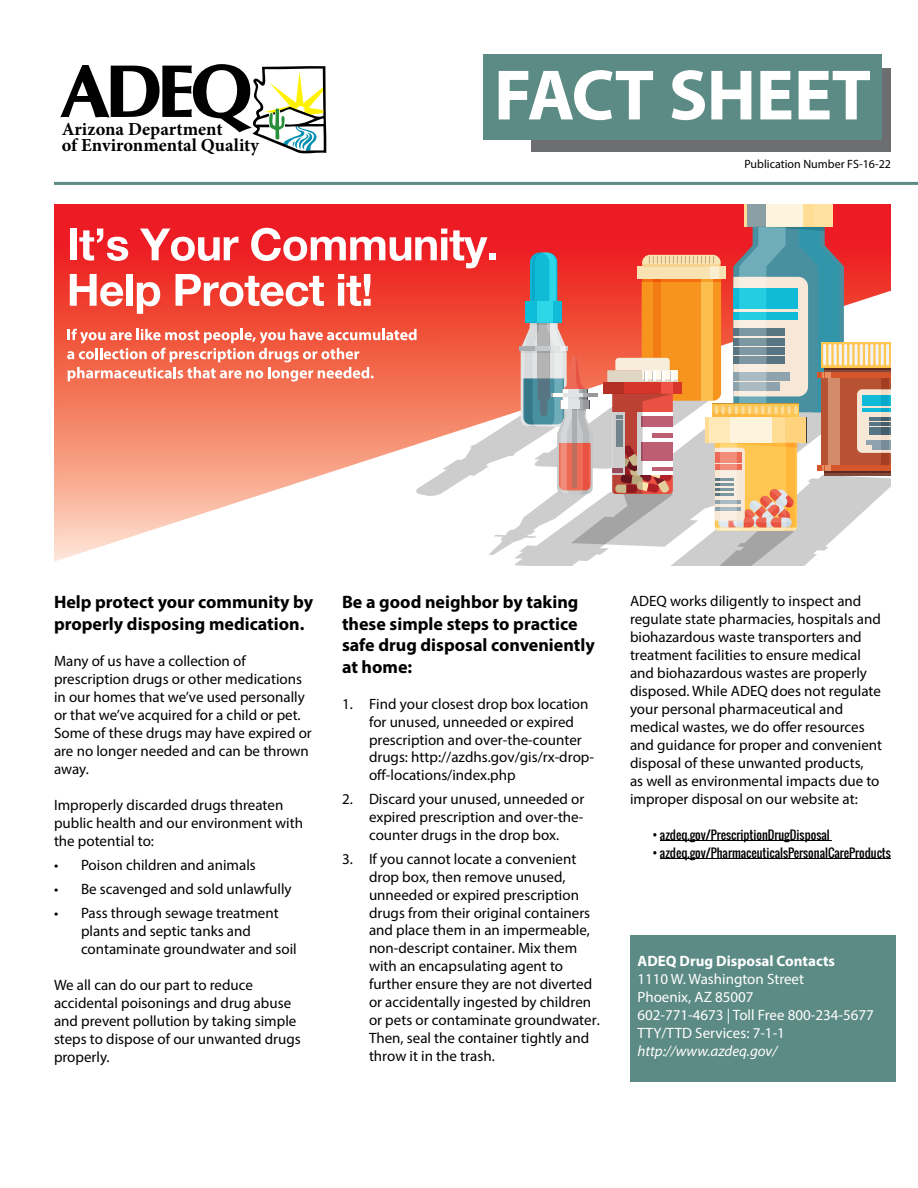
<style>
.page{position:relative;width:918px;height:1188px;background:#fff}
.page>*{position:absolute;margin:0;border:0;box-sizing:border-box;transform-origin:0 0}
.t1{font:700 72px "Myriad Pro";letter-spacing:-.01em;color:#fff}
.t2{font:700 18.3px "Minion Pro";color:#000}
.t3{font:700 18px/21.6px "Myriad Pro";color:#000}
.t4{font:15px/18px "Myriad Pro";color:#000}
.t5{font:15px/18px "Myriad Pro";color:#fff}
.t6{font:700 15px "Myriad Pro";color:#fff}
.t7{font:italic 15px "Myriad Pro";color:#fff}
.t8{font:12px "Oswald";color:#000}
.t9{font:12px "Myriad Pro";color:#000}
</style>
<div class="page">
<div style="left:531px;top:68px;width:360px;height:84px;background:#6d6e71"></div>
<div style="left:483px;top:54px;width:399px;height:86px;background:#5c8a84"></div>
<hr style="left:54px;top:182px;width:864px;height:3px;background:#5c8a84">
<svg style="left:61px;top:64px;width:265px;height:90px"></svg>
<hr style="left:660px;top:840px;width:172px;height:1px;background:#000">
<hr style="left:660px;top:858px;width:231px;height:1px;background:#000">
<svg style="left:54px;top:204px;width:837px;height:358px"></svg>
<div style="left:745px;top:204px;width:88px;height:22px;background:#ffdd95"></div>
<div style="left:748px;top:204px;width:18px;height:22px;background:#8aa0a4"></div>
<div style="left:814px;top:204px;width:19px;height:22px;background:#ffe1a2"></div>
<div style="left:766px;top:204px;width:37px;height:22px;background:#fef4dd"></div>
<svg style="left:67px;top:206px;width:824px;height:360px"></svg>
<div style="left:630px;top:935px;width:265px;height:147px;background:#5c8a84"></div>
<p class="t2" style="left:62px;top:116px;width:162px">Arizona Department</p>
<p class="t2" style="left:62px;top:133px;width:199px">of Environmental Quality</p>
<h1 class="t1" style="left:494px;top:48px;width:379px">FACT SHEET</h1>
<p class="t9" style="left:744px;top:157px;width:148px">Publication Number FS-16-22</p>
<p class="t3" style="left:54px;top:591px;width:261px">Help protect your community by properly disposing medication.</p>
<p class="t4" style="left:54px;top:651px;width:259px">Many of us have a collection of prescription drugs or other medications in our homes that we’ve used personally or that we’ve acquired for a child or pet.<br>Some of these drugs may have expired or are no longer needed and can be thrown away.</p>
<p class="t4" style="left:54px;top:795px;width:251px">Improperly discarded drugs threaten public health and our environment with the potential to:</p>
<p class="t4" style="left:54px;top:855px;width:203px">• Poison children and animals</p>
<p class="t4" style="left:54px;top:879px;width:239px">• Be scavenged and sold unlawfully</p>
<p class="t4" style="left:81px;top:903px;width:217px;text-indent:-27px">• Pass through sewage treatment plants and septic tanks and contaminate groundwater and soil</p>
<p class="t4" style="left:54px;top:975px;width:248px">We all can do our part to reduce accidental poisonings and drug abuse and prevent pollution by taking simple steps to dispose of our unwanted drugs properly.</p>
<p class="t3" style="left:342px;top:591px;width:254px">Be a good neighbor by taking these simple steps to practice safe drug disposal conveniently at home:</p>
<p class="t4" style="left:369px;top:695px;width:227px;text-indent:-27px">1. Find your closest drop box location for unused, unneeded or expired prescription and over-the-counter drugs: http://azdhs.gov/gis/rx-drop&shy;off-locations/index.php</p>
<p class="t4" style="left:369px;top:790px;width:217px;text-align:justify;text-indent:-27px">2. Discard your unused, unneeded or expired prescription and over-the&shy;counter drugs in the drop box.</p>
<p class="t4" style="left:369px;top:849px;width:232px;text-indent:-27px">3. If you cannot locate a convenient drop box, then remove unused, unneeded or expired prescription drugs from their original containers and place them in an impermeable, non-descript container. Mix them with an encapsulating agent to further ensure they are not diverted or accidentally ingested by children or pets or contaminate groundwater.<br>Then, seal the container tightly and throw it in the trash.</p>
<p class="t4" style="left:630px;top:592px;width:254px">ADEQ works diligently to inspect and regulate state pharmacies, hospitals and biohazardous waste transporters and treatment facilities to ensure medical and biohazardous wastes are properly disposed. While ADEQ does not regulate your personal pharmaceutical and medical wastes, we do offer resources and guidance for proper and convenient disposal of these unwanted products,<br>as well as environmental impacts due to improper disposal on our website at:</p>
<p class="t8" style="left:652px;top:826px;width:179px">• azdeq.gov/PrescriptionDrugDisposal</p>
<p class="t8" style="left:652px;top:844px;width:240px">• azdeq.gov/PharmaceuticalsPersonalCareProducts</p>
<p class="t6" style="left:638px;top:951px;width:199px">ADEQ Drug Disposal Contacts</p>
<p class="t5" style="left:638px;top:969px;width:238px">1110 W. Washington Street<br>Phoenix, AZ 85007<br>602-771-4673 | Toll Free 800-234-5677<br>TTY/TTD Services: 7-1-1</p>
<p class="t7" style="left:638px;top:1041px;width:141px">http://www.azdeq.gov/</p>
</div>
